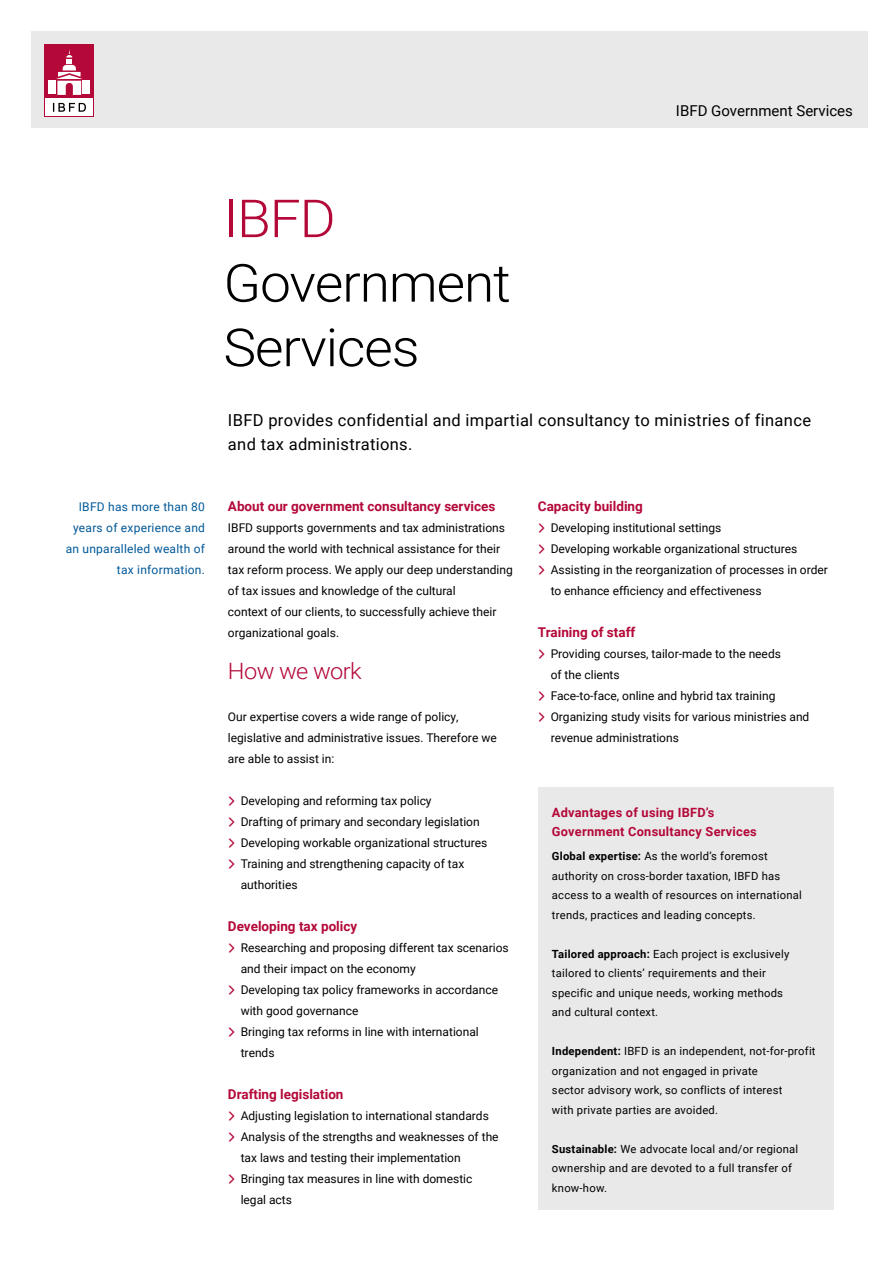
<style>
.page{position:relative;width:893px;height:1263px;background:#fff}
.page>*{position:absolute;margin:0;border:0;box-sizing:border-box;transform-origin:0 0}
.t1{font:300 52.5px/64.5px "Roboto";letter-spacing:-.02em;color:#000;scale:1.05 1}
.t2{font:300 52.5px "Roboto";color:#b30838;scale:1.05 1}
.t3{font:300 22.5px "Roboto";letter-spacing:-.025em;color:#b30838;scale:1.05 1}
.t4{font:16.5px/24px "Roboto";letter-spacing:.02em;color:#000}
.t5{font:15px "Roboto";color:#000}
.t6{font:700 13.5px "Roboto";color:#b30838}
.t7{font:700 12.75px/19.5px "Roboto";letter-spacing:.02em;color:#b30838}
.t8{font:12px/21px "Roboto";color:#000}
.t9{font:12px/21px "Roboto";letter-spacing:.02em;color:#005898;text-align:right}
.t10{font:11.25px/19.5px "Roboto";letter-spacing:.02em;color:#000}
.s1{color:#b30838}
.s2{font-weight:700}
</style>
<div class="page">
<div style="left:31px;top:31px;width:836px;height:97px;background:#e9e9ea"></div>
<div style="left:44px;top:44px;width:50px;height:73px;background:#b30838"></div>
<div style="left:46px;top:99px;width:47px;height:17px;background:#fff"></div>
<div style="left:49px;top:81px;width:7px;height:13px;background:#fff"></div>
<div style="left:83px;top:81px;width:7px;height:13px;background:#fff"></div>
<svg style="left:56px;top:50px;width:27px;height:45px"></svg>
<svg style="left:53px;top:103px;width:33px;height:9px"></svg>
<div style="left:538px;top:787px;width:295px;height:423px;background:#e9e9ea"></div>
<h1 class="t2" style="left:223px;top:182px;width:108px">IBFD</h1>
<h1 class="t1" style="left:223px;top:249px;width:275px">Government<br>Services</h1>
<p class="t5" style="left:676px;top:100px;width:178px">IBFD Government Services</p>
<h3 class="t4" style="left:228px;top:408px;width:585px">IBFD provides confidential and impartial consultancy to ministries of finance and tax administrations.</h3>
<p class="t9" style="left:66px;top:495px;width:141px">IBFD has more than 80 years of experience and an unparalleled wealth of tax information.</p>
<p class="t6" style="left:228px;top:496px;width:269px">About our government consultancy services</p>
<p class="t8" style="left:228px;top:516px;width:286px">IBFD supports governments and tax administrations around the world with technical assistance for their tax reform process. We apply our deep understanding of tax issues and knowledge of the cultural<br>context of our clients, to successfully achieve their organizational goals.</p>
<h2 class="t3" style="left:228px;top:655px;width:129px">How we work</h2>
<p class="t8" style="left:228px;top:705px;width:270px">Our expertise covers a wide range of policy, legislative and administrative issues. Therefore we are able to assist in:</p>
<p class="t8" style="left:228px;top:789px;width:205px"><span class="s1">〉</span> Developing and reforming tax policy</p>
<p class="t8" style="left:228px;top:810px;width:253px"><span class="s1">〉</span> Drafting of primary and secondary legislation</p>
<p class="t8" style="left:228px;top:831px;width:261px"><span class="s1">〉</span> Developing workable organizational structures</p>
<p class="t8" style="left:228px;top:852px;width:238px"><span class="s1">〉</span> Training and strengthening capacity of tax</p>
<p class="t8" style="left:241px;top:873px;width:58px">authorities</p>
<p class="t6" style="left:228px;top:916px;width:131px">Developing tax policy</p>
<p class="t8" style="left:228px;top:936px;width:282px"><span class="s1">〉</span> Researching and proposing different tax scenarios</p>
<p class="t8" style="left:241px;top:957px;width:177px">and their impact on the economy</p>
<p class="t8" style="left:228px;top:978px;width:272px"><span class="s1">〉</span> Developing tax policy frameworks in accordance</p>
<p class="t8" style="left:241px;top:999px;width:119px">with good governance</p>
<p class="t8" style="left:228px;top:1020px;width:252px"><span class="s1">〉</span> Bringing tax reforms in line with international</p>
<p class="t8" style="left:241px;top:1041px;width:35px">trends</p>
<p class="t6" style="left:228px;top:1084px;width:117px">Drafting legislation</p>
<p class="t8" style="left:228px;top:1104px;width:262px"><span class="s1">〉</span> Adjusting legislation to international standards</p>
<p class="t8" style="left:228px;top:1125px;width:272px"><span class="s1">〉</span> Analysis of the strengths and weaknesses of the</p>
<p class="t8" style="left:241px;top:1146px;width:222px">tax laws and testing their implementation</p>
<p class="t8" style="left:228px;top:1167px;width:246px"><span class="s1">〉</span> Bringing tax measures in line with domestic</p>
<p class="t8" style="left:241px;top:1188px;width:53px">legal acts</p>
<p class="t6" style="left:538px;top:496px;width:106px">Capacity building</p>
<p class="t8" style="left:538px;top:516px;width:185px"><span class="s1">〉</span> Developing institutional settings</p>
<p class="t8" style="left:538px;top:537px;width:261px"><span class="s1">〉</span> Developing workable organizational structures</p>
<p class="t8" style="left:538px;top:558px;width:292px"><span class="s1">〉</span> Assisting in the reorganization of processes in order</p>
<p class="t8" style="left:551px;top:579px;width:212px">to enhance efficiency and effectiveness</p>
<p class="t6" style="left:538px;top:622px;width:99px">Training of staff</p>
<p class="t8" style="left:538px;top:642px;width:245px"><span class="s1">〉</span> Providing courses, tailor-made to the needs</p>
<p class="t8" style="left:551px;top:663px;width:71px">of the clients</p>
<p class="t8" style="left:538px;top:684px;width:239px"><span class="s1">〉</span> Face-to-face, online and hybrid tax training</p>
<p class="t8" style="left:538px;top:705px;width:273px"><span class="s1">〉</span> Organizing study visits for various ministries and</p>
<p class="t8" style="left:551px;top:726px;width:130px">revenue administrations</p>
<p class="t7" style="left:552px;top:802px;width:206px">Advantages of using IBFD’s<br>Government Consultancy Services</p>
<p class="t10" style="left:552px;top:846px;width:251px"><span class="s2">Global expertise:</span> As the world’s foremost authority on cross-border taxation, IBFD has access to a wealth of resources on international trends, practices and leading concepts.</p>
<p class="t10" style="left:552px;top:943px;width:239px"><span class="s2">Tailored approach:</span> Each project is exclusively tailored to clients’ requirements and their specific and unique needs, working methods and cultural context.</p>
<p class="t10" style="left:552px;top:1041px;width:265px"><span class="s2">Independent:</span> IBFD is an independent, not-for-profit organization and not engaged in private<br>sector advisory work, so conflicts of interest<br>with private parties are avoided.</p>
<p class="t10" style="left:552px;top:1138px;width:248px"><span class="s2">Sustainable:</span> We advocate local and/or regional ownership and are devoted to a full transfer of know-how.</p>
</div>
